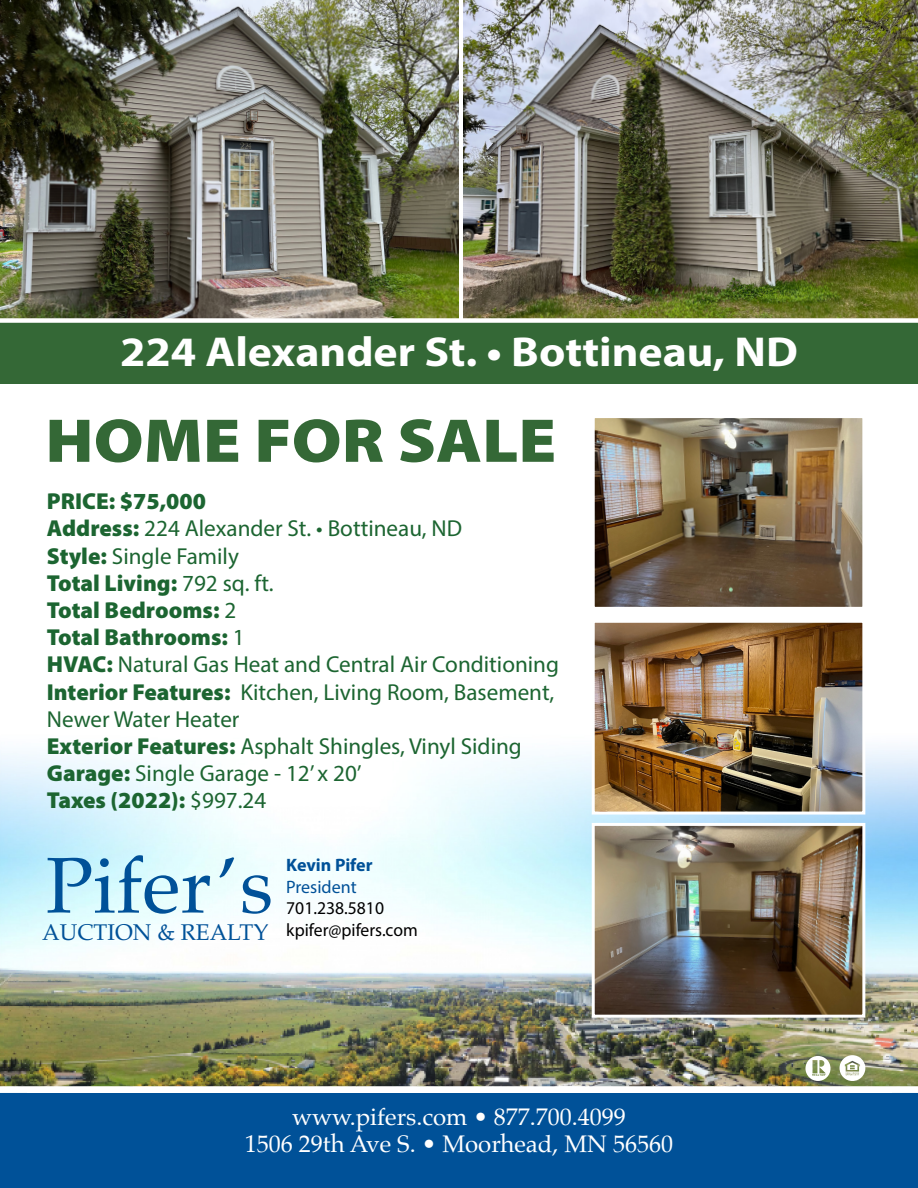
<style>
.page{position:relative;width:918px;height:1188px;background:#fff}
.page>*{position:absolute;margin:0;border:0;box-sizing:border-box;transform-origin:0 0}
.t1{font:79.05px "Palatino";color:#005198}
.t2{font:900 62.25px "Myriad Pro";color:#346836;scale:1.1 1}
.t3{font:700 42px "Myriad Pro";color:#fff;scale:1.09 1}
.t4{font:24px/27.3px "Palatino";color:#fff;text-align:center}
.t5{font:23.1px/27.2px "Myriad Pro";color:#1c6531}
.t6{font:22.65px "Palatino";color:#005198}
.t7{font:18px/21.6px "Myriad Pro";color:#000}
.t8{font:700 18px "Myriad Pro";letter-spacing:-.005em;color:#005198}
.t9{font:18px "Myriad Pro";color:#005198}
.s1{font-weight:900}
</style>
<div class="page">
<img style="left:0;top:747px;width:918px;height:308px">
<img style="left:596px;top:419px;width:265px;height:187px">
<div style="left:592px;top:415px;width:273px;height:195px;border:3px solid #fff"></div>
<img style="left:596px;top:624px;width:265px;height:187px">
<div style="left:592px;top:620px;width:273px;height:195px;border:3px solid #fff"></div>
<img style="left:596px;top:827px;width:265px;height:187px">
<div style="left:592px;top:823px;width:273px;height:195px;border:3px solid #fff"></div>
<div style="left:0;top:1093px;width:918px;height:95px;background:#005198"></div>
<img style="left:0;top:1055px;width:918px;height:32px">
<img style="left:464px;top:0;width:454px;height:318px">
<img style="left:0;top:0;width:459px;height:318px">
<div style="left:0;top:322px;width:918px;height:62px;background:#346836"></div>
<div style="left:0;top:318px;width:918px;height:5px;background:#fff"></div>
<h3 class="t3" style="left:120px;top:324px;width:623px">224 Alexander St. • Bottineau, ND</h3>
<h2 class="t2" style="left:45px;top:399px;width:466px">HOME FOR SALE</h2>
<p class="t5" style="left:47px;top:487px;width:514px"><span class="s1">PRICE: $75,000<br>Address:</span> 224 Alexander St. • Bottineau, ND<br><span class="s1">Style:</span> Single Family<br><span class="s1">Total Living:</span> 792 sq. ft.<br><span class="s1">Total Bedrooms:</span> 2<br><span class="s1">Total Bathrooms:</span> 1<br><span class="s1">HVAC:</span> Natural Gas Heat and Central Air Conditioning<br><span class="s1">Interior Features:</span> Kitchen, Living Room, Basement,<br>Newer Water Heater<br><span class="s1">Exterior Features:</span> Asphalt Shingles, Vinyl Siding<br><span class="s1">Garage:</span> Single Garage - 12’ x 20’<br><span class="s1">Taxes (2022):</span> $997.24</p>
<h1 class="t1" style="left:45px;top:820px;width:229px">Pifer’s</h1>
<p class="t6" style="left:42px;top:913px;width:228px">AUCTION &amp; REALTY</p>
<p class="t8" style="left:286px;top:853px;width:88px">Kevin Pifer</p>
<p class="t9" style="left:286px;top:876px;width:72px">President</p>
<p class="t7" style="left:286px;top:897px;width:133px">701.238.5810 kpifer@pifers.com</p>
<p class="t4" style="left:245px;top:1103px;width:430px">www.pifers.com • 877.700.4099<br>1506 29th Ave S. • Moorhead, MN 56560</p>
</div>
